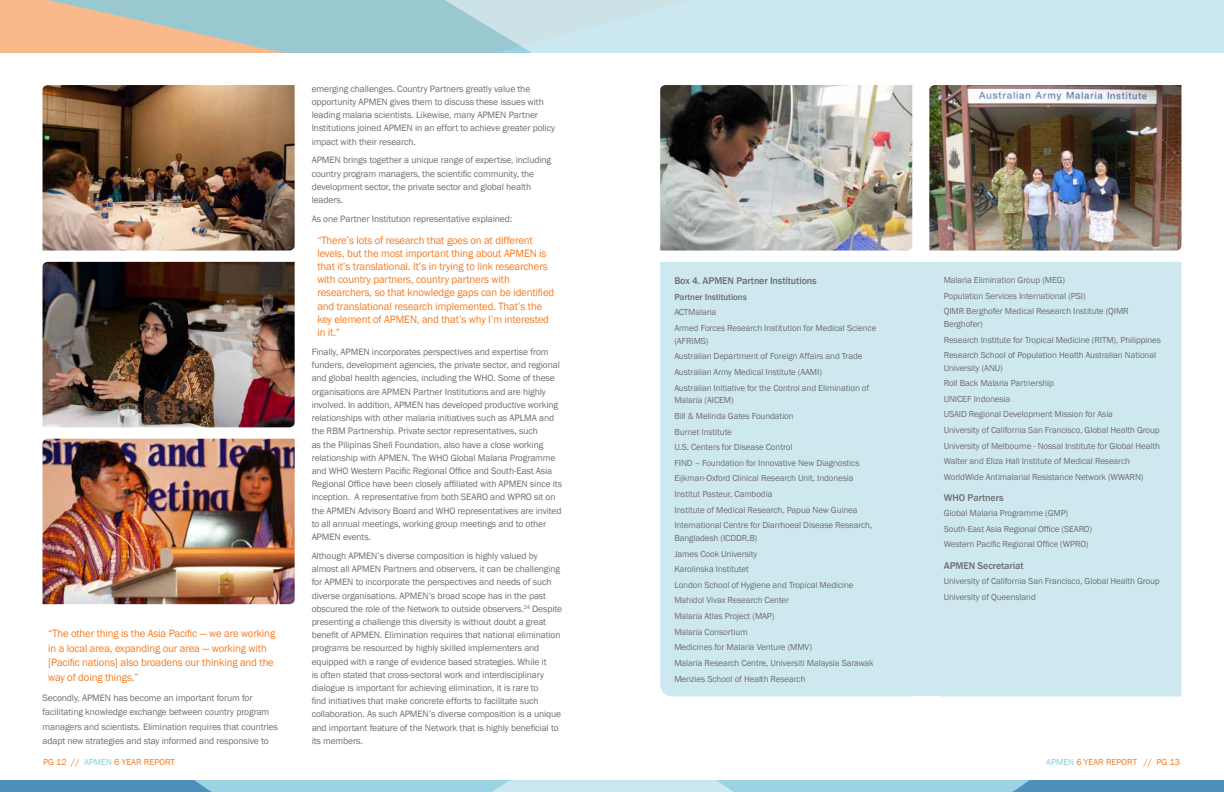
<style>
.page{position:relative;width:1224px;height:792px;background:#fff}
.page>*{position:absolute;margin:0;border:0;box-sizing:border-box;transform-origin:0 0}
.t1{font:11px/13.2px "Franklin Gothic";letter-spacing:-.01em;color:#f47b20}
.t2{font:500 10px "Franklin Gothic";letter-spacing:-.01em;color:#6d6e71}
.t3{font:9.5px/13.2px "Franklin Gothic";letter-spacing:-.01em;color:#6d6e71}
.t4{font:9px/15.6px "Franklin Gothic";letter-spacing:-.01em;color:#6d6e71}
.t5{font:9px "Franklin Gothic";color:#f47b20}
.t6{font:500 9px "Franklin Gothic";letter-spacing:-.01em;color:#6d6e71}
.s1{color:#88cbdf}
</style>
<div class="page">
<svg style="left:0;top:0;width:402px;height:53px;fill:#9ac8d1"></svg>
<svg style="left:402px;top:0;width:822px;height:53px;fill:#cbe8f1"></svg>
<svg style="left:0;top:780px;width:1224px;height:12px"></svg>
<div style="left:822px;top:262px;width:181px;height:434px;background:#cee8ef"></div>
<img style="left:660px;top:85px;width:252px;height:166px">
<img style="left:43px;top:85px;width:252px;height:166px">
<img style="left:43px;top:262px;width:252px;height:165px">
<img style="left:43px;top:439px;width:252px;height:165px">
<img style="left:929px;top:85px;width:252px;height:166px">
<div style="left:660px;top:262px;width:252px;height:435px;background:#cee8ef"></div>
<div style="left:939px;top:262px;width:242px;height:435px;background:#cee8ef"></div>
<p class="t1" style="left:48px;top:627px;width:229px;line-height:14.5px">“The other thing is the Asia Pacific — we are working in a local area, expanding our area — working with [Pacific nations] also broadens our thinking and the way of doing things.”</p>
<p class="t3" style="left:43px;top:691px;width:237px;line-height:14.4px">Secondly, APMEN has become an important forum for facilitating knowledge exchange between country program managers and scientists. Elimination requires that countries adapt new strategies and stay informed and responsive to</p>
<p class="t3" style="left:312px;top:82px;width:245px">emerging challenges. Country Partners greatly value the opportunity APMEN gives them to discuss these issues with leading malaria scientists. Likewise, many APMEN Partner Institutions joined APMEN in an effort to achieve greater policy impact with their research.</p>
<p class="t3" style="left:312px;top:154px;width:241px">APMEN brings together a unique range of expertise, including country program managers, the scientific community, the development sector, the private sector and global health leaders.</p>
<p class="t3" style="left:312px;top:212px;width:202px">As one Partner Institution representative explained:</p>
<p class="t1" style="left:317px;top:234px;width:238px">“There’s lots of research that goes on at different levels, but the most important thing about APMEN is that it’s translational. It’s in trying to link researchers with country partners, country partners with researchers, so that knowledge gaps can be identified and translational research implemented. That’s the key element of APMEN, and that’s why I’m interested in it.”</p>
<p class="t3" style="left:312px;top:345px;width:252px">Finally, APMEN incorporates perspectives and expertise from funders, development agencies, the private sector, and regional and global health agencies, including the WHO. Some of these organisations are APMEN Partner Institutions and are highly involved. In addition, APMEN has developed productive working relationships with other malaria initiatives such as APLMA and the RBM Partnership. Private sector representatives, such<br>as the Pilipinas Shell Foundation, also have a close working relationship with APMEN. The WHO Global Malaria Programme and WHO Western Pacific Regional Office and South-East Asia Regional Office have been closely affiliated with APMEN since its inception. A representative from both SEARO and WPRO sit on the APMEN Advisory Board and WHO representatives are invited to all annual meetings, working group meetings and to other APMEN events.</p>
<p class="t3" style="left:312px;top:549px;width:252px">Although APMEN’s diverse composition is highly valued by almost all APMEN Partners and observers, it can be challenging for APMEN to incorporate the perspectives and needs of such diverse organisations. APMEN’s broad scope has in the past obscured the role of the Network to outside observers.<sup>24</sup> Despite presenting a challenge this diversity is without doubt a great benefit of APMEN. Elimination requires that national elimination programs be resourced by highly skilled implementers and equipped with a range of evidence based strategies. While it<br>is often stated that cross-sectoral work and interdisciplinary dialogue is important for achieving elimination, it is rare to<br>find initiatives that make concrete efforts to facilitate such collaboration. As such APMEN’s diverse composition is a unique and important feature of the Network that is highly beneficial to its members.</p>
<p class="t2" style="left:674px;top:275px;width:144px">Box 4. APMEN Partner Institutions</p>
<p class="t6" style="left:674px;top:291px;width:74px">Partner Institutions</p>
<p class="t4" style="left:674px;top:305px;width:204px">ACTMalaria<br>Armed Forces Research Institution for Medical Science</p>
<p class="t4" style="left:674px;top:333px;width:196px">(AFRIMS)<br>Australian Department of Foreign Affairs and Trade Australian Army Medical Institute (AAMI)<br>Australian Initiative for the Control and Elimination of</p>
<p class="t4" style="left:674px;top:393px;width:199px">Malaria (AICEM)<br>Bill &amp; Melinda Gates Foundation<br>Burnet Institute<br>U.S. Centers for Disease Control<br>FIND – Foundation for Innovative New Diagnostics Eijkman-Oxford Clinical Research Unit, Indonesia Institut Pasteur, Cambodia<br>Institute of Medical Research, Papua New Guinea International Centre for Diarrhoeal Disease Research,</p>
<p class="t4" style="left:674px;top:530px;width:201px">Bangladesh (ICDDR,B)<br>James Cook University<br>Karolinska Institutet<br>London School of Hygiene and Tropical Medicine<br>Mahidol Vivax Research Center<br>Malaria Atlas Project (MAP)<br>Malaria Consortium<br>Medicines for Malaria Venture (MMV)<br>Malaria Research Centre, Universiti Malaysia Sarawak<br>Menzies School of Health Research</p>
<p class="t4" style="left:944px;top:273px;width:186px">Malaria Elimination Group (MEG)<br>Population Services International (PSI)<br>QIMR Berghofer Medical Research Institute (QIMR</p>
<p class="t4" style="left:944px;top:317px;width:219px">Berghofer)<br>Research Institute for Tropical Medicine (RITM), Philippines<br>Research School of Population Health Australian National</p>
<p class="t4" style="left:944px;top:360px;width:218px">University (ANU)<br>Roll Back Malaria Partnership<br>UNICEF Indonesia<br>USAID Regional Development Mission for Asia<br>University of California San Francisco, Global Health Group University of Melbourne - Nossal Institute for Global Health Walter and Eliza Hall Institute of Medical Research WorldWide Antimalarial Resistance Network (WWARN)</p>
<p class="t2" style="left:944px;top:491px;width:61px">WHO Partners</p>
<p class="t4" style="left:944px;top:506px;width:150px">Global Malaria Programme (GMP)<br>South-East Asia Regional Office (SEARO)<br>Western Pacific Regional Office (WPRO)</p>
<p class="t2" style="left:944px;top:559px;width:81px">APMEN Secretariat</p>
<p class="t4" style="left:944px;top:574px;width:217px">University of California San Francisco, Global Health Group<br>University of Queensland</p>
<p class="t5" style="left:43px;top:757px;width:133px">PG 12 // <span class="s1">APMEN</span> 6 YEAR REPORT</p>
<p class="t5" style="left:1046px;top:757px;width:135px"><span class="s1">APMEN</span> 6 YEAR REPORT // PG 13</p>
</div>
